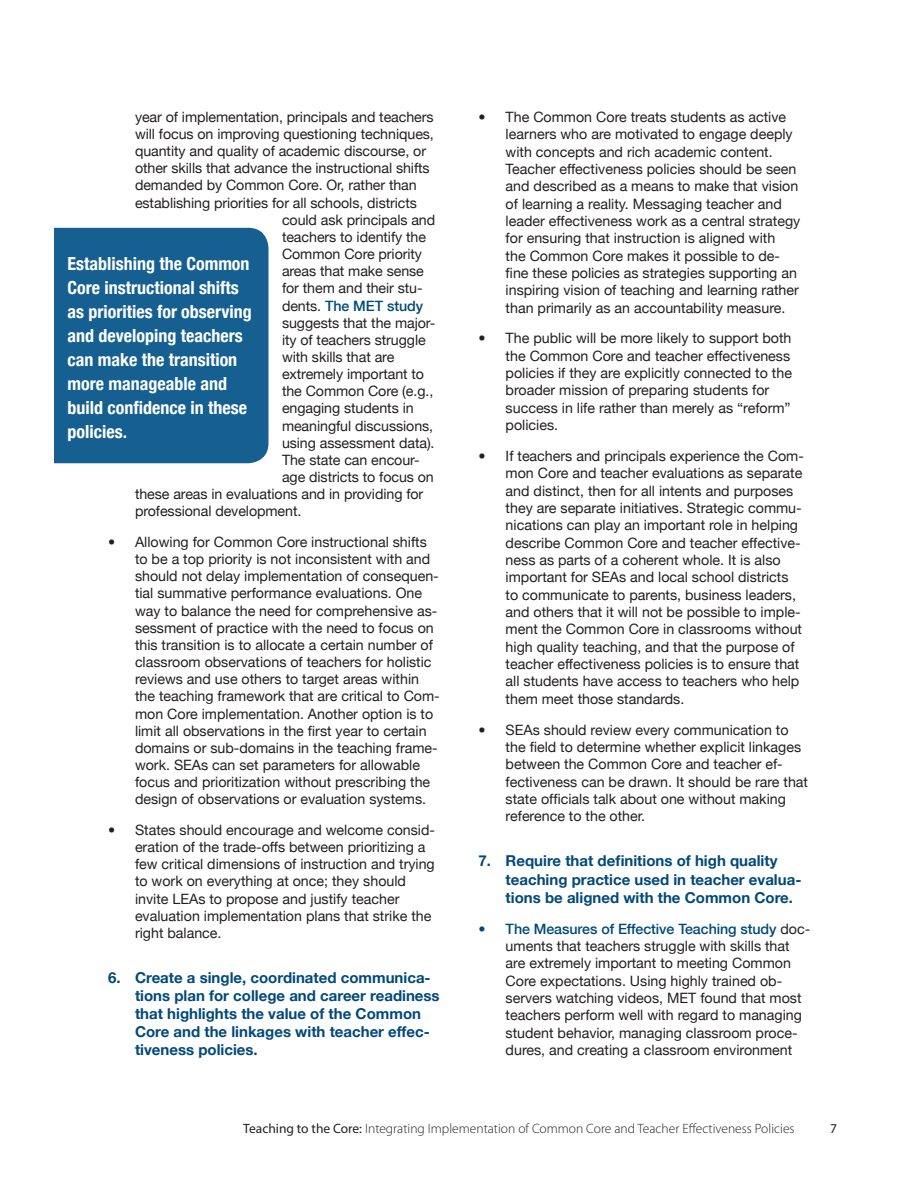
<style>
.page{position:relative;width:918px;height:1188px;background:#fff}
.page>*{position:absolute;margin:0;border:0;box-sizing:border-box;transform-origin:0 0}
.t1{font:700 condensed 18px/24px "Helvetica Neue";color:#fff}
.Body_Copy{font:700 15px/18px "Helvetica Neue";color:#00497b}
.t2{font:14.25px/17.4px "Helvetica Neue";color:#231f20}
.t3{font:500 14.25px "Helvetica Neue";letter-spacing:-.005em;color:#00497b}
.t4{font:300 13.5px "Myriad Pro";color:#231f20}
.t5{font:13.5px "Myriad Pro";color:#231f20}
.s1{font-weight:400;color:#231f20}
.s2{font-weight:500;color:#00497b}
.s3{font-weight:400}
</style>
<div class="page">
<div style="left:54px;top:228px;width:214px;height:235px;background:#156090"></div>
<p class="t2" style="left:135px;top:108px;width:300px">year of implementation, principals and teachers</p>
<p class="t2" style="left:135px;top:125px;width:300px">will focus on improving questioning techniques,</p>
<p class="t2" style="left:135px;top:142px;width:293px">quantity and quality of academic discourse, or</p>
<p class="t2" style="left:135px;top:159px;width:296px">other skills that advance the instructional shifts</p>
<p class="t2" style="left:135px;top:177px;width:283px">demanded by Common Core. Or, rather than</p>
<p class="t2" style="left:135px;top:194px;width:284px">establishing priorities for all schools, districts</p>
<p class="t2" style="left:282px;top:211px;width:155px">could ask principals and</p>
<p class="t2" style="left:282px;top:228px;width:146px">teachers to identify the</p>
<p class="t2" style="left:282px;top:245px;width:142px">Common Core priority</p>
<p class="t2" style="left:282px;top:262px;width:143px">areas that make sense</p>
<p class="t2" style="left:282px;top:279px;width:142px">for them and their stu-</p>
<p class="t3" style="left:282px;top:297px;width:143px"><span class="s1">dents.</span> The MET study</p>
<p class="t2" style="left:282px;top:314px;width:155px">suggests that the major-</p>
<p class="t2" style="left:282px;top:331px;width:145px">ity of teachers struggle</p>
<p class="t2" style="left:282px;top:348px;width:114px">with skills that are</p>
<p class="t2" style="left:282px;top:365px;width:144px">extremely important to</p>
<p class="t2" style="left:282px;top:382px;width:153px">the Common Core (e.g.,</p>
<p class="t2" style="left:282px;top:400px;width:133px">engaging students in</p>
<p class="t2" style="left:282px;top:417px;width:153px">meaningful discussions,</p>
<p class="t2" style="left:282px;top:434px;width:154px">using assessment data).</p>
<p class="t2" style="left:282px;top:451px;width:139px">The state can encour-</p>
<p class="t2" style="left:282px;top:468px;width:153px">age districts to focus on</p>
<p class="t2" style="left:135px;top:485px;width:290px">these areas in evaluations and in providing for</p>
<p class="t2" style="left:135px;top:502px;width:168px">professional development.</p>
<p class="t2" style="left:135px;top:533px;width:306px;text-indent:-27px">• Allowing for Common Core instructional shifts to be a top priority is not inconsistent with and should not delay implementation of consequen&shy;tial summative performance evaluations. One way to balance the need for comprehensive as&shy;sessment of practice with the need to focus on this transition is to allocate a certain number of classroom observations of teachers for holistic reviews and use others to target areas within the teaching framework that are critical to Com&shy;mon Core implementation. Another option is to limit all observations in the first year to certain domains or sub-domains in the teaching frame&shy;work. SEAs can set parameters for allowable focus and prioritization without prescribing the design of observations or evaluation systems.</p>
<p class="t2" style="left:135px;top:821px;width:302px;text-indent:-27px">• States should encourage and welcome consid&shy;eration of the trade-offs between prioritizing a few critical dimensions of instruction and trying to work on everything at once; they should invite LEAs to propose and justify teacher evaluation implementation plans that strike the right balance.</p>
<p class="Body_Copy" style="left:135px;top:969px;width:306px;text-indent:-27px">6. Create a single, coordinated communica&shy;tions plan for college and career readiness that highlights the value of the Common Core and the linkages with teacher effec&shy;tiveness policies.</p>
<p class="t1" style="left:68px;top:252px;width:186px">Establishing the Common<br>Core instructional shifts as priorities for observing and developing teachers can make the transition more manageable and build confidence in these policies.</p>
<p class="t2" style="left:506px;top:108px;width:296px;text-indent:-27px">• The Common Core treats students as active learners who are motivated to engage deeply with concepts and rich academic content.<br>Teacher effectiveness policies should be seen and described as a means to make that vision of learning a reality. Messaging teacher and leader effectiveness work as a central strategy for ensuring that instruction is aligned with<br>the Common Core makes it possible to de&shy;fine these policies as strategies supporting an inspiring vision of teaching and learning rather than primarily as an accountability measure.</p>
<p class="t2" style="left:506px;top:329px;width:288px;text-indent:-27px">• The public will be more likely to support both the Common Core and teacher effectiveness policies if they are explicitly connected to the broader mission of preparing students for success in life rather than merely as “reform” policies.</p>
<p class="t2" style="left:506px;top:447px;width:300px;text-indent:-27px">• If teachers and principals experience the Com&shy;mon Core and teacher evaluations as separate and distinct, then for all intents and purposes they are separate initiatives. Strategic commu&shy;nications can play an important role in helping describe Common Core and teacher effective&shy;ness as parts of a coherent whole. It is also important for SEAs and local school districts to communicate to parents, business leaders, and others that it will not be possible to imple&shy;ment the Common Core in classrooms without high quality teaching, and that the purpose of teacher effectiveness policies is to ensure that all students have access to teachers who help them meet those standards.</p>
<p class="t2" style="left:506px;top:721px;width:304px;text-indent:-27px">• SEAs should review every communication to the field to determine whether explicit linkages between the Common Core and teacher ef&shy;fectiveness can be drawn. It should be rare that state officials talk about one without making reference to the other.</p>
<p class="Body_Copy" style="left:506px;top:852px;width:297px;text-indent:-27px">7. Require that definitions of high quality teaching practice used in teacher evalua&shy;tions be aligned with the Common Core.</p>
<p class="t2" style="left:506px;top:920px;width:306px;text-indent:-27px"><span class="s2">• The Measures of Effective Teaching study</span> doc&shy;uments that teachers struggle with skills that are extremely important to meeting Common Core expectations. Using highly trained ob&shy;servers watching videos, MET found that most teachers perform well with regard to managing student behavior, managing classroom proce&shy;dures, and creating a classroom environment</p>
<p class="t4" style="left:243px;top:1121px;width:553px"><span class="s3">Teaching to the Core:</span> Integrating Implementation of Common Core and Teacher Effectiveness Policies</p>
<p class="t5" style="left:830px;top:1121px;width:8px">7</p>
</div>
